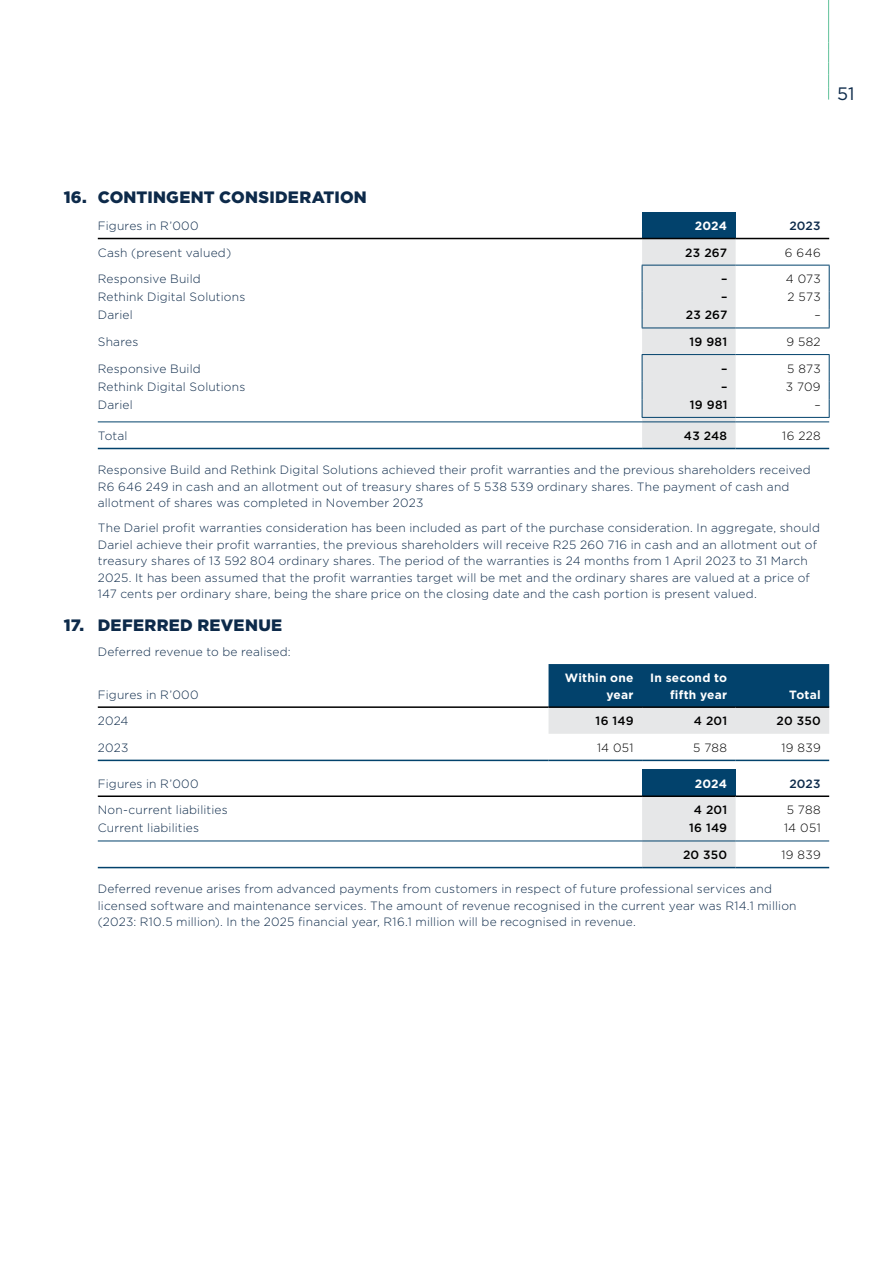
<style>
.page{position:relative;width:893px;height:1263px;background:#fff}
.page>*{position:absolute;margin:0;border:0;box-sizing:border-box;transform-origin:0 0}
.t1{font:18px "Gotham";color:#0d2a4a}
.t2{font:900 16.5px "Gotham";letter-spacing:.015em;color:#0d2a4a}
.t3{font:300 12px/16.5px "Gotham";letter-spacing:.015em;color:#0d2a4a}
.t4{font:300 12px "Gotham";letter-spacing:.025em;color:#000}
.t5{font:500 12px "Gotham";letter-spacing:.015em;color:#000}
.t6{font:700 12px/16.5px "Gotham";letter-spacing:.02em;color:#fff;text-align:right}
.t7{font:500 12px "Gotham";letter-spacing:.015em;color:#0d2a4a}
</style>
<div class="page">
<div style="left:642px;top:212px;width:94px;height:26px;background:#02426c"></div>
<hr style="left:98px;top:238px;width:544px;height:1px;background:#000">
<hr style="left:736px;top:238px;width:93px;height:1px;background:#000">
<hr style="left:98px;top:421px;width:544px;height:1px;background:#02426c">
<hr style="left:736px;top:421px;width:93px;height:1px;background:#02426c">
<hr style="left:98px;top:448px;width:544px;height:1px;background:#02426c">
<hr style="left:642px;top:448px;width:94px;height:1px;background:#02426c">
<hr style="left:736px;top:448px;width:93px;height:1px;background:#02426c">
<hr style="left:736px;top:265px;width:94px;height:1px;background:#02426c">
<svg style="left:829px;top:265px;width:1px;height:63px"></svg>
<hr style="left:736px;top:328px;width:94px;height:1px;background:#02426c">
<hr style="left:736px;top:354px;width:94px;height:1px;background:#02426c">
<svg style="left:642px;top:238px;width:94px;height:210px;background:#dee0e3"></svg>
<svg style="left:829px;top:355px;width:1px;height:62px"></svg>
<hr style="left:642px;top:417px;width:94px;height:1px;background:#02426c">
<hr style="left:736px;top:417px;width:94px;height:1px;background:#02426c">
<svg style="left:549px;top:664px;width:280px;height:70px;background:#59819b"></svg>
<hr style="left:98px;top:706px;width:451px;height:2px;background:#000">
<hr style="left:549px;top:706px;width:93px;height:2px;background:#000">
<hr style="left:642px;top:706px;width:94px;height:2px;background:#000">
<hr style="left:736px;top:706px;width:93px;height:2px;background:#000">
<hr style="left:98px;top:760px;width:451px;height:1px;background:#02426c">
<hr style="left:549px;top:760px;width:93px;height:1px;background:#02426c">
<hr style="left:642px;top:760px;width:94px;height:1px;background:#02426c">
<hr style="left:736px;top:760px;width:93px;height:1px;background:#02426c">
<div style="left:642px;top:770px;width:94px;height:26px;background:#02426c"></div>
<div style="left:642px;top:797px;width:94px;height:70px;background:#e6e7e8"></div>
<hr style="left:98px;top:795px;width:544px;height:2px;background:#000">
<hr style="left:642px;top:795px;width:94px;height:2px;background:#000">
<hr style="left:736px;top:795px;width:93px;height:2px;background:#000">
<hr style="left:98px;top:840px;width:544px;height:1px;background:#02426c">
<hr style="left:642px;top:840px;width:94px;height:1px;background:#02426c">
<hr style="left:736px;top:840px;width:93px;height:1px;background:#02426c">
<hr style="left:98px;top:867px;width:544px;height:1px;background:#02426c">
<hr style="left:642px;top:867px;width:94px;height:1px;background:#02426c">
<hr style="left:736px;top:867px;width:93px;height:1px;background:#02426c">
<hr style="left:828px;top:0;width:1px;height:43px;background:#60c19a">
<svg style="left:828px;top:43px;width:1px;height:57px"></svg>
<h1 class="t1" style="left:837px;top:82px;width:19px">51</h1>
<h2 class="t2" style="left:64px;top:188px;width:305px">16. CONTINGENT CONSIDERATION</h2>
<p class="t3" style="left:98px;top:217px;width:102px">Figures in R’000</p>
<p class="t6" style="left:695px;top:217px;width:34px">2024</p>
<p class="t7" style="left:789px;top:218px;width:33px">2023</p>
<p class="t3" style="left:98px;top:244px;width:135px">Cash (present valued)</p>
<p class="t5" style="left:685px;top:244px;width:43px">23 267</p>
<p class="t4" style="left:785px;top:245px;width:37px">6 646</p>
<p class="t3" style="left:98px;top:270px;width:104px">Responsive Build</p>
<p class="t5" style="left:721px;top:271px;width:8px">–</p>
<p class="t4" style="left:786px;top:271px;width:36px">4 073</p>
<p class="t3" style="left:98px;top:288px;width:149px">Rethink Digital Solutions</p>
<p class="t5" style="left:721px;top:289px;width:8px">–</p>
<p class="t4" style="left:788px;top:289px;width:35px">2 573</p>
<p class="t3" style="left:98px;top:307px;width:36px">Dariel</p>
<p class="t5" style="left:686px;top:307px;width:43px">23 267</p>
<p class="t4" style="left:814px;top:308px;width:8px">–</p>
<p class="t3" style="left:98px;top:333px;width:42px">Shares</p>
<p class="t5" style="left:689px;top:334px;width:39px">19 981</p>
<p class="t4" style="left:786px;top:334px;width:36px">9 582</p>
<p class="t3" style="left:98px;top:360px;width:104px">Responsive Build</p>
<p class="t5" style="left:721px;top:361px;width:8px">–</p>
<p class="t4" style="left:787px;top:361px;width:35px">5 873</p>
<p class="t3" style="left:98px;top:378px;width:149px">Rethink Digital Solutions</p>
<p class="t5" style="left:721px;top:379px;width:8px">–</p>
<p class="t4" style="left:786px;top:379px;width:36px">3 709</p>
<p class="t3" style="left:98px;top:396px;width:36px">Dariel</p>
<p class="t5" style="left:690px;top:397px;width:39px">19 981</p>
<p class="t4" style="left:814px;top:397px;width:8px">–</p>
<p class="t3" style="left:98px;top:427px;width:31px">Total</p>
<p class="t5" style="left:684px;top:428px;width:45px">43 248</p>
<p class="t4" style="left:782px;top:428px;width:40px">16 228</p>
<p class="t3" style="left:98px;top:461px;width:714px">Responsive Build and Rethink Digital Solutions achieved their profit warranties and the previous shareholders received<br>R6 646 249 in cash and an allotment out of treasury shares of 5 538 539 ordinary shares. The payment of cash and allotment of shares was completed in November 2023</p>
<p class="t3" style="left:98px;top:519px;width:724px">The Dariel profit warranties consideration has been included as part of the purchase consideration. In aggregate, should Dariel achieve their profit warranties, the previous shareholders will receive R25 260 716 in cash and an allotment out of treasury shares of 13 592 804 ordinary shares. The period of the warranties is 24 months from 1 April 2023 to 31 March 2025. It has been assumed that the profit warranties target will be met and the ordinary shares are valued at a price of 147 cents per ordinary share, being the share price on the closing date and the cash portion is present valued.</p>
<h2 class="t2" style="left:64px;top:615px;width:220px">17. DEFERRED REVENUE</h2>
<p class="t3" style="left:98px;top:643px;width:194px">Deferred revenue to be realised:</p>
<p class="t3" style="left:98px;top:686px;width:102px">Figures in R’000</p>
<p class="t6" style="left:565px;top:670px;width:70px">Within one year</p>
<p class="t6" style="left:650px;top:670px;width:78px">In second to fifth year</p>
<p class="t6" style="left:789px;top:686px;width:33px">Total</p>
<p class="t3" style="left:98px;top:712px;width:32px">2024</p>
<p class="t5" style="left:596px;top:713px;width:39px">16 149</p>
<p class="t5" style="left:694px;top:713px;width:35px">4 201</p>
<p class="t5" style="left:777px;top:713px;width:46px">20 350</p>
<p class="t3" style="left:98px;top:739px;width:32px">2023</p>
<p class="t4" style="left:597px;top:740px;width:38px">14 051</p>
<p class="t4" style="left:693px;top:740px;width:35px">5 788</p>
<p class="t4" style="left:781px;top:740px;width:41px">19 839</p>
<p class="t3" style="left:98px;top:775px;width:102px">Figures in R’000</p>
<p class="t6" style="left:695px;top:775px;width:34px">2024</p>
<p class="t7" style="left:789px;top:776px;width:33px">2023</p>
<p class="t3" style="left:98px;top:801px;width:131px">Non-current liabilities</p>
<p class="t5" style="left:694px;top:802px;width:35px">4 201</p>
<p class="t4" style="left:787px;top:802px;width:35px">5 788</p>
<p class="t3" style="left:98px;top:820px;width:103px">Current liabilities</p>
<p class="t5" style="left:689px;top:820px;width:39px">16 149</p>
<p class="t4" style="left:784px;top:821px;width:38px">14 051</p>
<p class="t5" style="left:683px;top:847px;width:46px">20 350</p>
<p class="t4" style="left:781px;top:847px;width:41px">19 839</p>
<p class="t3" style="left:98px;top:880px;width:700px">Deferred revenue arises from advanced payments from customers in respect of future professional services and licensed software and maintenance services. The amount of revenue recognised in the current year was R14.1 million (2023: R10.5 million). In the 2025 financial year, R16.1 million will be recognised in revenue.</p>
</div>
